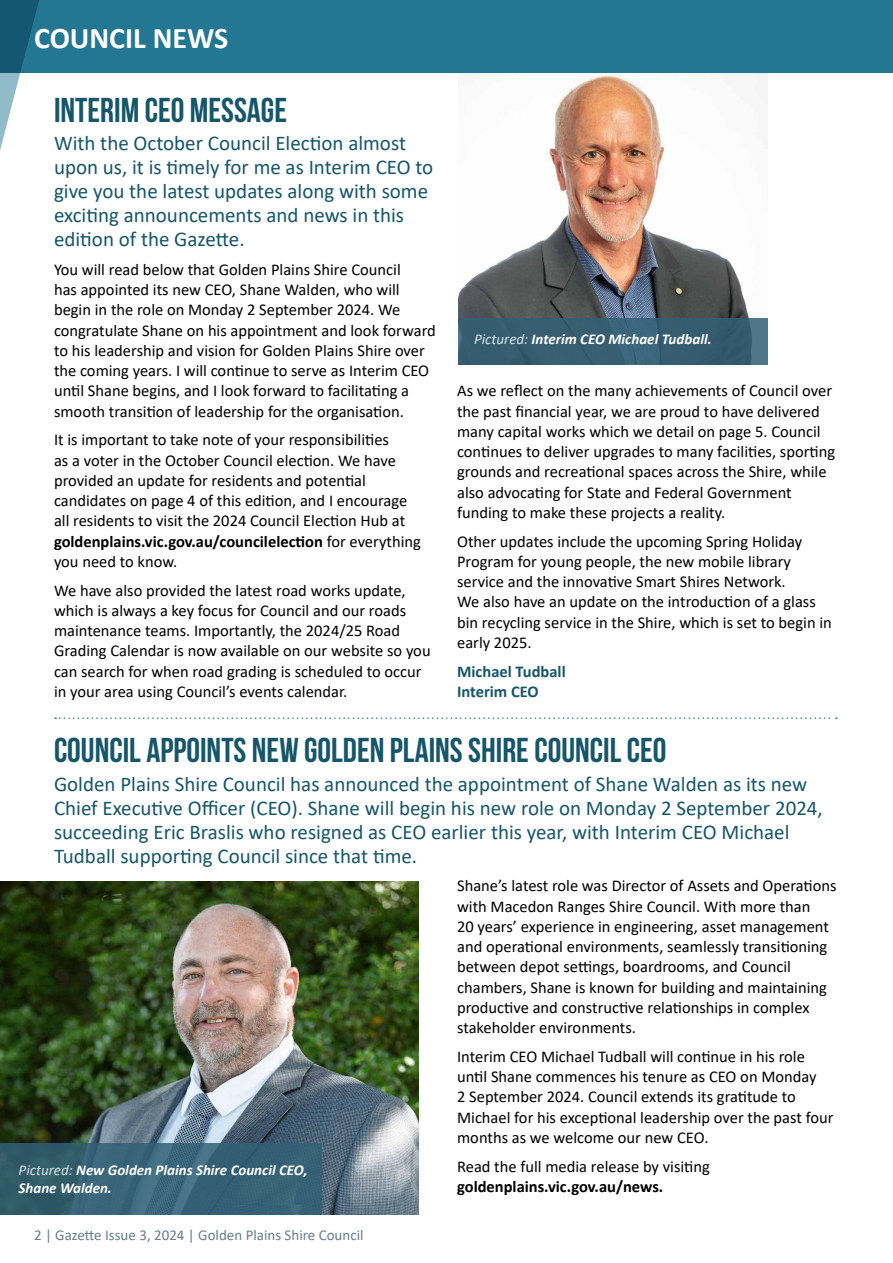
<style>
.page{position:relative;width:893px;height:1263px;background:#fff}
.page>*{position:absolute;margin:0;border:0;box-sizing:border-box;transform-origin:0 0}
.t1{font:700 34.5px "Bebas Neue";color:#15566b}
.t2{font:700 30px "Calibri";color:#fff}
.t3{font:21px/24px "Calibri";color:#15566b}
.t4{font:16.5px/20.2px "Calibri";color:#000}
.t5{font:700 16.5px "Calibri";color:#000}
.t6{font:700 16.5px/20.2px "Calibri";color:#15566b}
.t7{font:italic 700 15px/18px "Calibri";color:#fff}
.t8{font:15px "Calibri";color:#657e90}
.s1{font-weight:700}
.s2{font-weight:400;color:#d3e3ec}
</style>
<div class="page">
<svg style="left:55px;top:717px;width:782px;height:2px"></svg>
<img style="left:458px;top:72px;width:309px;height:246px">
<img style="left:0;top:881px;width:418px;height:334px">
<svg style="left:0;top:1143px;width:322px;height:72px;background:#376173"></svg>
<div style="left:0;top:0;width:893px;height:72px;background:#237793"></div>
<svg style="left:0;top:0;width:43px;height:150px"></svg>
<div style="left:458px;top:318px;width:309px;height:47px;background:#326075"></div>
<h2 class="t2" style="left:34px;top:17px;width:196px">COUNCIL NEWS</h2>
<h1 class="t1" style="left:54px;top:91px;width:235px">INTERIM CEO MESSAGE</h1>
<p class="t3" style="left:54px;top:131px;width:381px">With the October Council Election almost upon us, it is timely for me as Interim CEO to give you the latest updates along with some exciting announcements and news in this edition of the Gazette.</p>
<p class="t4" style="left:54px;top:259px;width:383px">You will read below that Golden Plains Shire Council<br>has appointed its new CEO, Shane Walden, who will begin in the role on Monday 2 September 2024. We congratulate Shane on his appointment and look forward to his leadership and vision for Golden Plains Shire over the coming years. I will continue to serve as Interim CEO until Shane begins, and I look forward to facilitating a smooth transition of leadership for the organisation.</p>
<p class="t4" style="left:54px;top:429px;width:368px">It is important to take note of your responsibilities<br>as a voter in the October Council election. We have provided an update for residents and potential candidates on page 4 of this edition, and I encourage all residents to visit the 2024 Council Election Hub at <span class="s1">goldenplains.vic.gov.au/councilelection</span> for everything you need to know.</p>
<p class="t4" style="left:54px;top:580px;width:378px">We have also provided the latest road works update, which is always a key focus for Council and our roads maintenance teams. Importantly, the 2024/25 Road Grading Calendar is now available on our website so you can search for when road grading is scheduled to occur in your area using Council’s events calendar.</p>
<p class="t7" style="left:474px;top:330px;width:239px"><span class="s2">Pictured:</span> Interim CEO Michael Tudball.</p>
<p class="t4" style="left:457px;top:380px;width:379px">As we reflect on the many achievements of Council over the past financial year, we are proud to have delivered many capital works which we detail on page 5. Council continues to deliver upgrades to many facilities, sporting grounds and recreational spaces across the Shire, while also advocating for State and Federal Government funding to make these projects a reality.</p>
<p class="t4" style="left:457px;top:531px;width:376px">Other updates include the upcoming Spring Holiday Program for young people, the new mobile library service and the innovative Smart Shires Network.<br>We also have an update on the introduction of a glass bin recycling service in the Shire, which is set to begin in early 2025.</p>
<p class="t6" style="left:457px;top:661px;width:110px">Michael Tudball<br>Interim CEO</p>
<h1 class="t1" style="left:54px;top:732px;width:614px">COUNCIL APPOINTS NEW GOLDEN PLAINS SHIRE COUNCIL CEO</h1>
<p class="t3" style="left:54px;top:771px;width:770px">Golden Plains Shire Council has announced the appointment of Shane Walden as its new Chief Executive Officer (CEO). Shane will begin his new role on Monday 2 September 2024, succeeding Eric Braslis who resigned as CEO earlier this year, with Interim CEO Michael Tudball supporting Council since that time.</p>
<p class="t4" style="left:457px;top:875px;width:381px">Shane’s latest role was Director of Assets and Operations with Macedon Ranges Shire Council. With more than<br>20 years’ experience in engineering, asset management and operational environments, seamlessly transitioning between depot settings, boardrooms, and Council chambers, Shane is known for building and maintaining productive and constructive relationships in complex stakeholder environments.</p>
<p class="t4" style="left:457px;top:1046px;width:378px">Interim CEO Michael Tudball will continue in his role until Shane commences his tenure as CEO on Monday<br>2 September 2024. Council extends its gratitude to Michael for his exceptional leadership over the past four months as we welcome our new CEO.</p>
<p class="t4" style="left:457px;top:1156px;width:254px">Read the full media release by visiting</p>
<p class="t5" style="left:457px;top:1175px;width:208px">goldenplains.vic.gov.au/news.</p>
<p class="t7" style="left:19px;top:1161px;width:290px"><span class="s2">Pictured:</span> New Golden Plains Shire Council CEO,<br>Shane Walden.</p>
<p class="t8" style="left:34px;top:1224px;width:331px">2 | Gazette Issue 3, 2024 | Golden Plains Shire Council</p>
</div>
